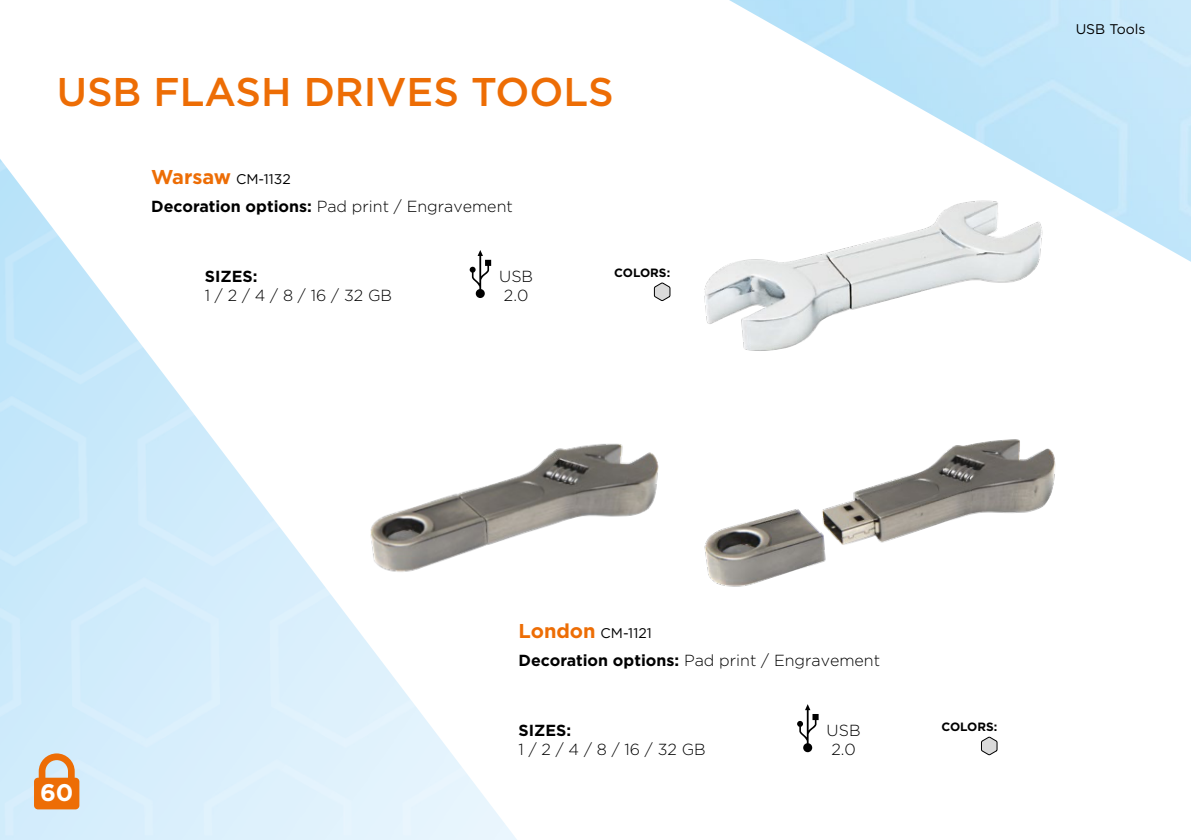
<style>
.page{position:relative;width:1191px;height:840px;background:#fff}
.page>*{position:absolute;margin:0;border:0;box-sizing:border-box;transform-origin:0 0}
.t1{font:500 40px "Gotham";color:#ed6d05}
.t2{font:700 24px "Gotham";color:#fff}
.t3{font:300 16px/19.2px "Gotham";color:#000}
.t4{font:700 16px "Gotham";color:#000}
.t5{font:14px "Gotham";color:#000}
.t6{font:700 12px "Gotham";color:#000}
.s1{font-weight:700;font-size:20px;color:#ed6d05}
.s2{font-weight:700}
</style>
<div class="page">
<img style="left:729px;top:0;width:462px;height:262px">
<svg style="left:469px;top:250px;width:22px;height:48px"></svg>
<svg style="left:654px;top:282px;width:16px;height:19px"></svg>
<img style="left:370px;top:443px;width:289px;height:130px">
<img style="left:704px;top:439px;width:352px;height:148px">
<svg style="left:797px;top:704px;width:21px;height:47px"></svg>
<svg style="left:981px;top:736px;width:16px;height:19px"></svg>
<img style="left:704px;top:183px;width:342px;height:168px">
<svg style="left:34px;top:753px;width:45px;height:56px"></svg>
<h1 class="t1" style="left:57px;top:65px;width:558px">USB FLASH DRIVES TOOLS</h1>
<p class="t5" style="left:151px;top:170px;width:141px"><span class="s1">Warsaw</span> CM-1132</p>
<p class="t3" style="left:151px;top:196px;width:363px"><span class="s2">Decoration options:</span> Pad print / Engravement</p>
<p class="t4" style="left:205px;top:265px;width:54px">SIZES:</p>
<p class="t3" style="left:205px;top:285px;width:189px">1 / 2 / 4 / 8 / 16 / 32 GB</p>
<p class="t3" style="left:499px;top:266px;width:35px">USB<br>2.0</p>
<p class="t6" style="left:614px;top:264px;width:57px">COLORS:</p>
<p class="t5" style="left:1075px;top:20px;width:71px">USB Tools</p>
<h2 class="t2" style="left:40px;top:776px;width:35px">60</h2>
<p class="t5" style="left:518px;top:624px;width:135px"><span class="s1">London</span> CM-1121</p>
<p class="t3" style="left:518px;top:650px;width:363px"><span class="s2">Decoration options:</span> Pad print / Engravement</p>
<p class="t4" style="left:518px;top:719px;width:54px">SIZES:</p>
<p class="t3" style="left:518px;top:739px;width:189px">1 / 2 / 4 / 8 / 16 / 32 GB</p>
<p class="t3" style="left:826px;top:719px;width:35px">USB<br>2.0</p>
<p class="t6" style="left:941px;top:718px;width:57px">COLORS:</p>
</div>
